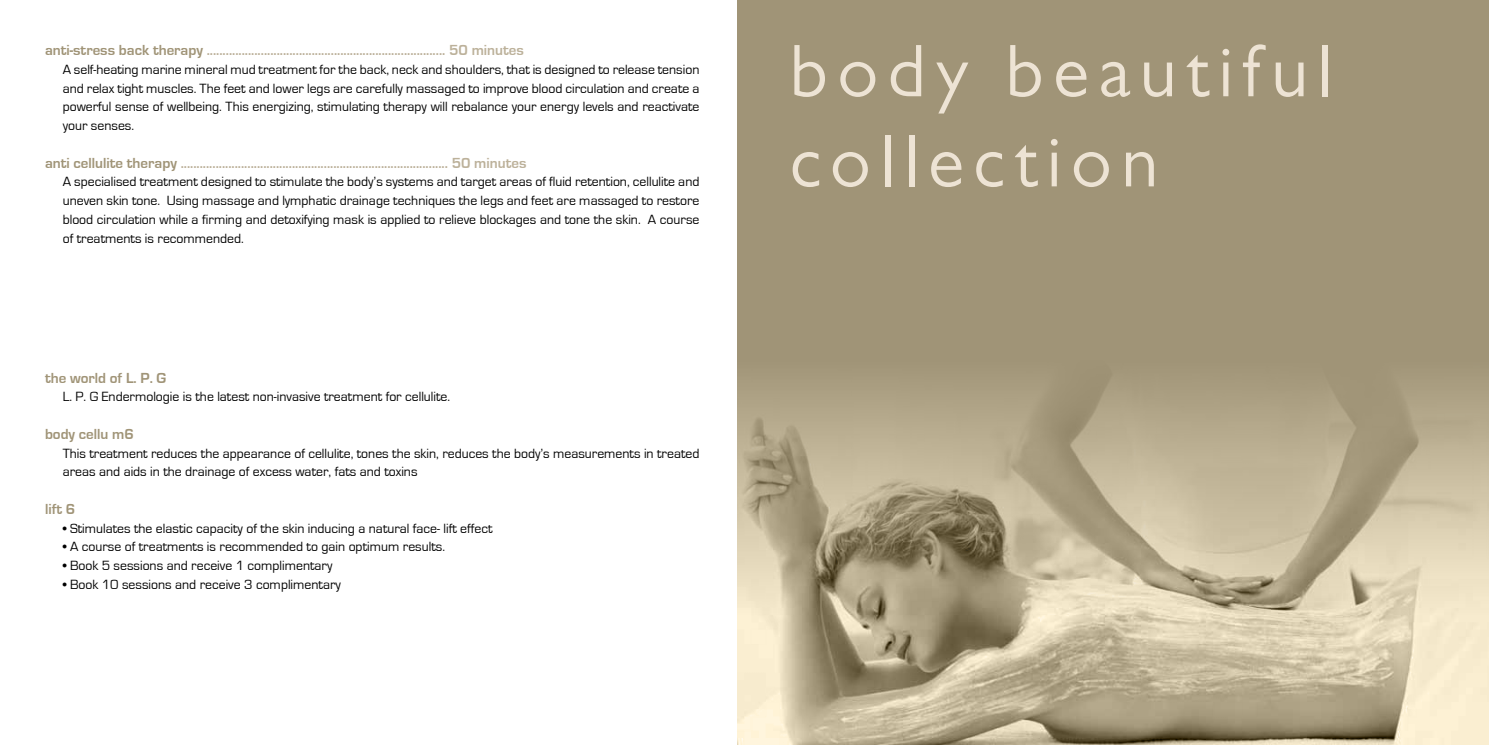
<style>
.page{position:relative;width:1489px;height:745px;background:#fff}
.page>*{position:absolute;margin:0;border:0;box-sizing:border-box;transform-origin:0 0}
.t1{font:75px/90px "Gill Sans MT Pro";letter-spacing:.12em;color:#ede3d4}
.t2{font:700 15px "Eurostile";color:#bcb19a}
.t3{font:700 15px "Eurostile";color:#a09477}
.t4{font:13.75px/18.8px "Eurostile";color:#000;text-align:justify}
.s1{color:#a09477}
</style>
<div class="page">
<div style="left:737px;top:0;width:751px;height:744px;background:#a09477"></div>
<img style="left:737px;top:388px;width:751px;height:356px">
<p class="t2" style="left:45px;top:42px;width:480px"><span class="s1">anti-stress back therapy</span> ........................................................................... 50 minutes</p>
<p class="t4" style="left:63px;top:60px;width:638px">A self-heating marine mineral mud treatment for the back, neck and shoulders, that is designed to release tension and relax tight muscles. The feet and lower legs are carefully massaged to improve blood circulation and create a powerful sense of wellbeing. This energizing, stimulating therapy will rebalance your energy levels and reactivate your senses.</p>
<p class="t2" style="left:45px;top:154px;width:483px"><span class="s1">anti cellulite therapy</span> .................................................................................... 50 minutes</p>
<p class="t4" style="left:63px;top:173px;width:638px">A specialised treatment designed to stimulate the body’s systems and target areas of fluid retention, cellulite and uneven skin tone. Using massage and lymphatic drainage techniques the legs and feet are massaged to restore blood circulation while a firming and detoxifying mask is applied to relieve blockages and tone the skin. A course of treatments is recommended.</p>
<p class="t3" style="left:45px;top:369px;width:123px">the world of L. P. G</p>
<p class="t4" style="left:63px;top:387px;width:389px">L. P. G Endermologie is the latest non-invasive treatment for cellulite.</p>
<p class="t3" style="left:45px;top:425px;width:90px">body cellu m6</p>
<p class="t4" style="left:63px;top:443px;width:638px">This treatment reduces the appearance of cellulite, tones the skin, reduces the body’s measurements in treated areas and aids in the drainage of excess water, fats and toxins</p>
<p class="t3" style="left:45px;top:500px;width:32px">lift 6</p>
<p class="t4" style="left:63px;top:518px;width:431px">• Stimulates the elastic capacity of the skin inducing a natural face- lift effect</p>
<p class="t4" style="left:63px;top:537px;width:384px">• A course of treatments is recommended to gain optimum results.</p>
<p class="t4" style="left:63px;top:556px;width:271px">• Book 5 sessions and receive 1 complimentary</p>
<p class="t4" style="left:63px;top:575px;width:280px">• Book 10 sessions and receive 3 complimentary</p>
<h1 class="t1" style="left:789px;top:25px;width:544px">body beautiful collection</h1>
</div>
